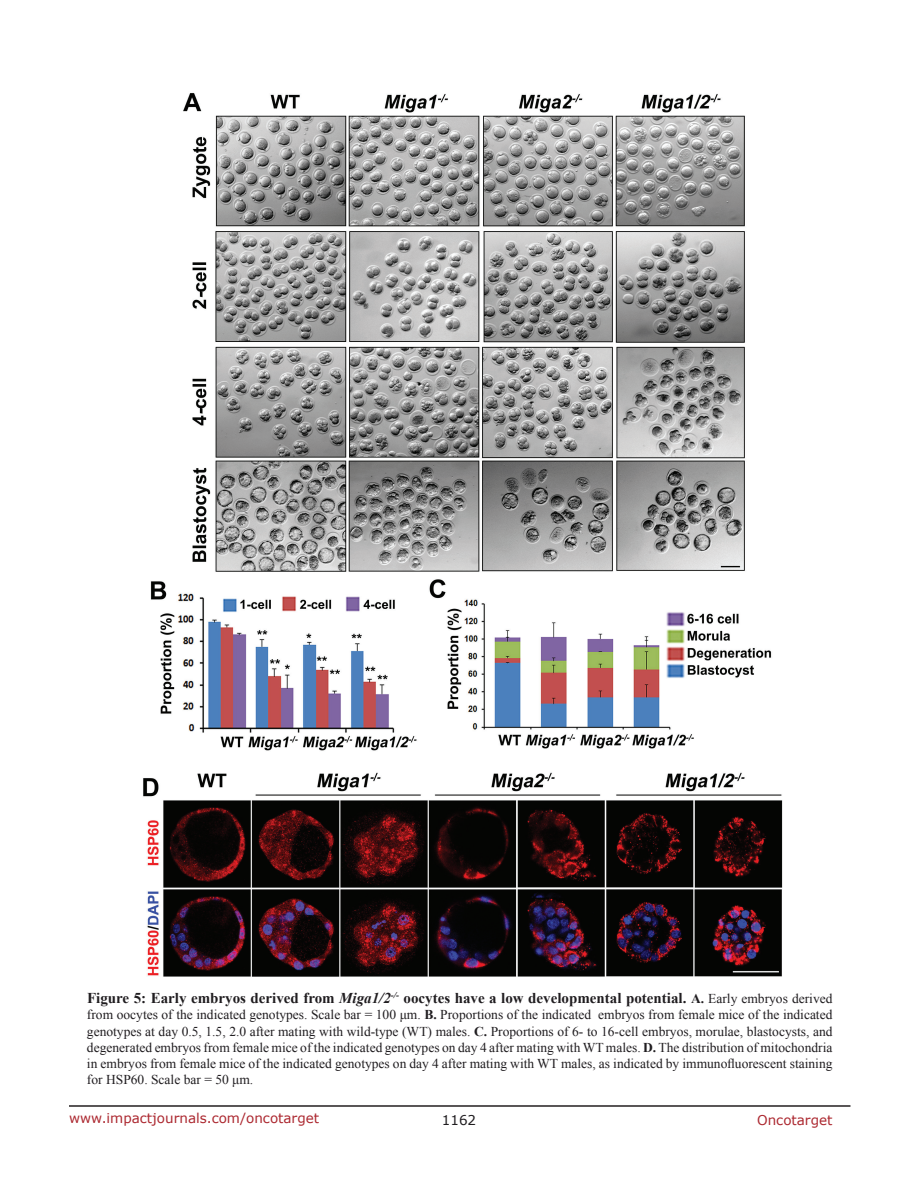
<style>
.page{position:relative;width:918px;height:1188px;background:#fff}
.page>*{position:absolute;margin:0;border:0;box-sizing:border-box;transform-origin:0 0}
.t1{font:700 15px "Times New Roman";color:#201d20}
.t2{font:13.5px/16.2px "Times New Roman";color:#201d20;text-align:justify}
.t3{font:13.5px "Verdana";color:#ac2830}
.t4{font:13.5px "Verdana";color:#201d20}
.s1{font-style:italic}
.s2{font-size:13.5px}
.s3{font-weight:400;font-size:13.5px}
.s4{font-weight:700}
</style>
<div class="page">
<hr style="left:69px;top:1105px;width:781px;height:2px;background:#231f20">
<img style="left:143px;top:93px;width:640px;height:884px">
<p class="t1" style="left:87px;top:988px;width:747px">Figure 5: Early embryos derived from <span class="s1">Miga1/2</span><sup>-/-</sup> oocytes have a low developmental potential. <span class="s2">A.</span> <span class="s3">Early embryos derived</span></p>
<p class="t2" style="left:87px;top:1007px;width:747px">from oocytes of the indicated genotypes. Scale bar = 100 μm. <span class="s4">B.</span> Proportions of the indicated embryos from female mice of the indicated genotypes at day 0.5, 1.5, 2.0 after mating with wild-type (WT) males. <span class="s4">C.</span> Proportions of 6- to 16-cell embryos, morulae, blastocysts, and degenerated embryos from female mice of the indicated genotypes on day 4 after mating with WT males. <span class="s4">D.</span> The distribution of mitochondria in embryos from female mice of the indicated genotypes on day 4 after mating with WT males, as indicated by immunofluorescent staining for HSP60. Scale bar = 50 μm.</p>
<p class="t3" style="left:69px;top:1109px;width:252px">www.impactjournals.com/oncotarget</p>
<p class="t4" style="left:442px;top:1111px;width:36px">1162</p>
<p class="t3" style="left:757px;top:1111px;width:77px">Oncotarget</p>
</div>
